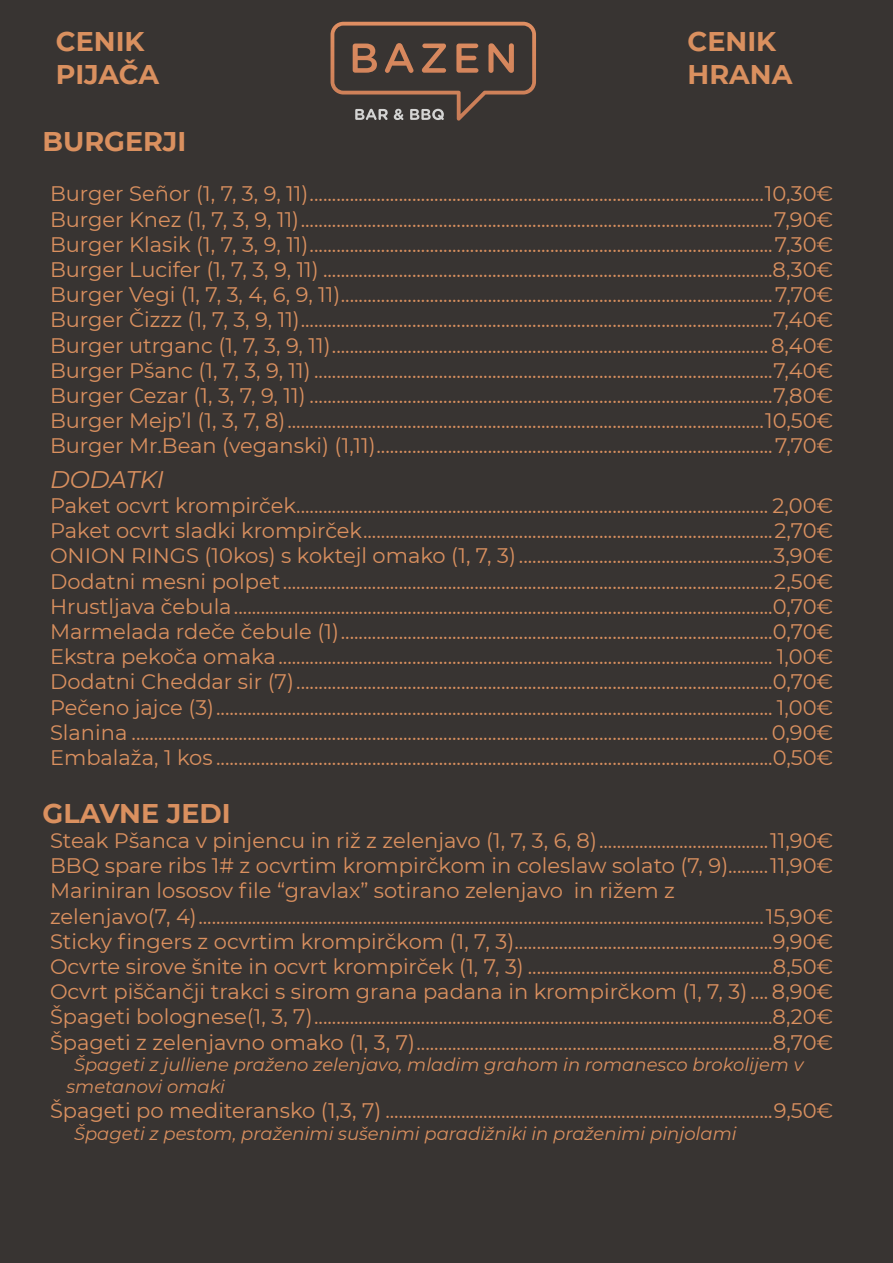
<style>
.page{position:relative;width:893px;height:1263px;background:#383432}
.page>*{position:absolute;margin:0;border:0;box-sizing:border-box;transform-origin:0 0}
.t1{font:700 27px/32.4px "Montserrat";color:#da905f}
.t2{font:italic 24px "Montserrat";color:#da905f}
.t3{font:21px/25.2px "Montserrat";color:#da905f;text-align:justify}
.t4{font:italic 18px/21.6px "Montserrat";color:#da905f}
</style>
<div class="page">
<svg style="left:331px;top:22px;width:205px;height:99px;background:#59473d"></svg>
<p class="t1" style="left:56px;top:24px;width:105px">CENIK<br>PIJAČA</p>
<p class="t1" style="left:688px;top:24px;width:106px">CENIK<br>HRANA</p>
<p class="t1" style="left:43px;top:124px;width:145px">BURGERJI</p>
<p class="t3" style="left:50px;top:180px;width:785px">Burger Señor (1, 7, 3, 9, 11)......................................................................................................10,30€ Burger Knez (1, 7, 3, 9, 11)..........................................................................................................7,90€ Burger Klasik (1, 7, 3, 9, 11)........................................................................................................7,30€ Burger Lucifer (1, 7, 3, 9, 11) .....................................................................................................8,30€ Burger Vegi (1, 7, 3, 4, 6, 9, 11).................................................................................................7,70€ Burger Čizzz (1, 7, 3, 9, 11)..........................................................................................................7,40€ Burger utrganc (1, 7, 3, 9, 11)..................................................................................................8,40€ Burger Pšanc (1, 7, 3, 9, 11) .......................................................................................................7,40€ Burger Cezar (1, 3, 7, 9, 11) ........................................................................................................7,80€ Burger Mejp’l (1, 3, 7, 8)...........................................................................................................10,50€ Burger Mr.Bean (veganski) (1,11).........................................................................................7,70€</p>
<p class="t2" style="left:50px;top:463px;width:116px">DODATKI</p>
<p class="t3" style="left:50px;top:492px;width:785px">Paket ocvrt krompirček.......................................................................................................... 2,00€ Paket ocvrt sladki krompirček............................................................................................2,70€ ONION RINGS (10kos) s koktejl omako (1, 7, 3).........................................................3,90€ Dodatni mesni polpet ..............................................................................................................2,50€ Hrustljava čebula.........................................................................................................................0,70€ Marmelada rdeče čebule (1).................................................................................................0,70€ Ekstra pekoča omaka............................................................................................................... 1,00€ Dodatni Cheddar sir (7)...........................................................................................................0,70€ Pečeno jajce (3)............................................................................................................................. 1,00€ Slanina ............................................................................................................................................... 0,90€ Embalaža, 1 kos .............................................................................................................................0,50€</p>
<p class="t1" style="left:43px;top:795px;width:190px">GLAVNE JEDI</p>
<p class="t3" style="left:50px;top:827px;width:785px;text-align:left">Steak Pšanca v pinjencu in riž z zelenjavo (1, 7, 3, 6, 8)......................................11,90€ BBQ spare ribs 1# z ocvrtim krompirčkom in coleslaw solato (7, 9).........11,90€ Mariniran lososov file “gravlax” sotirano zelenjavo in rižem z<br>zelenjavo(7, 4)...............................................................................................................................15,90€ Sticky fingers z ocvrtim krompirčkom (1, 7, 3)..........................................................9,90€ Ocvrte sirove šnite in ocvrt krompirček (1, 7, 3) .......................................................8,50€ Ocvrt piščančji trakci s sirom grana padana in krompirčkom (1, 7, 3).... 8,90€ Špageti bolognese(1, 3, 7).......................................................................................................8,20€ Špageti z zelenjavno omako (1, 3, 7)................................................................................8,70€</p>
<p class="t4" style="left:67px;top:1053px;width:738px;text-indent:8px">Špageti z julliene praženo zelenjavo, mladim grahom in romanesco brokolijem v smetanovi omaki</p>
<p class="t3" style="left:50px;top:1097px;width:785px">Špageti po mediteransko (1,3, 7) .......................................................................................9,50€</p>
<p class="t4" style="left:74px;top:1122px;width:664px">Špageti z pestom, praženimi sušenimi paradižniki in praženimi pinjolami</p>
</div>
